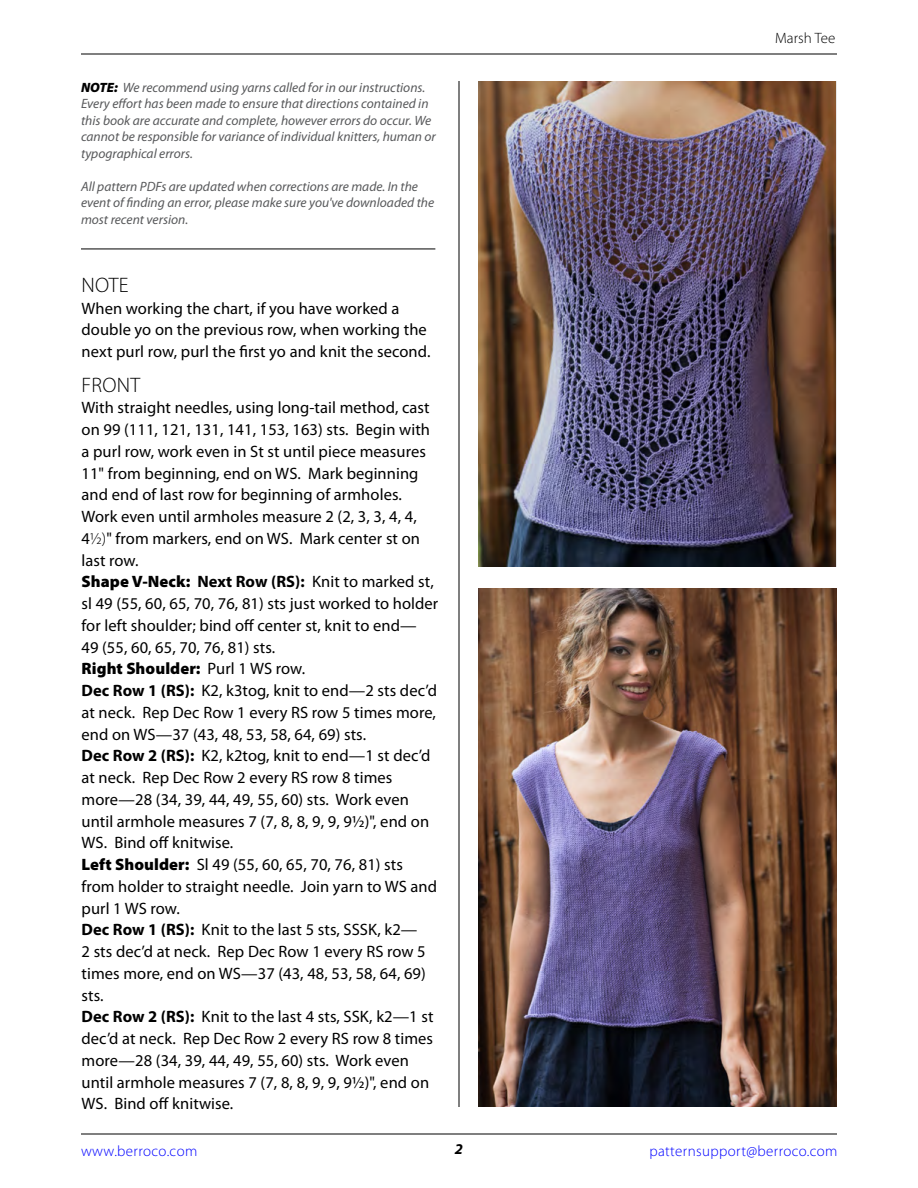
<style>
.page{position:relative;width:918px;height:1188px;background:#fff}
.page>*{position:absolute;margin:0;border:0;box-sizing:border-box;transform-origin:0 0}
.t1{font:300 21px "Myriad Pro";letter-spacing:.01em;color:#000}
.t2{font:16.5px/21.8px "Myriad Pro";letter-spacing:.005em;color:#000}
.t3{font:300 15px "Myriad Pro";letter-spacing:.025em;color:#00f}
.t4{font:300 15px "Myriad Pro";letter-spacing:.005em;color:#000}
.t5{font:italic 700 15px "Myriad Pro";color:#000}
.t6{font:italic 13.5px/16.5px "Myriad Pro";color:#58595b}
.s1{font-weight:900;color:#000}
.s2{font-weight:300}
.s3{font-weight:900}
.s4{font-weight:700}
</style>
<div class="page">
<hr style="left:81px;top:1134px;width:756px;height:1px;background:#000">
<hr style="left:81px;top:54px;width:756px;height:1px;background:#000">
<hr style="left:459px;top:81px;width:1px;height:1026px;background:#000">
<hr style="left:81px;top:249px;width:354px;height:1px;background:#000">
<img style="left:479px;top:82px;width:357px;height:485px">
<img style="left:479px;top:589px;width:358px;height:518px">
<p class="t6" style="left:81px;top:79px;width:356px"><span class="s1">NOTE:</span> We recommend using yarns called for in our instructions.<br>Every effort has been made to ensure that directions contained in this book are accurate and complete, however errors do occur. We cannot be responsible for variance of individual knitters, human or typographical errors.</p>
<p class="t6" style="left:81px;top:178px;width:355px">All pattern PDFs are updated when corrections are made. In the event of finding an error, please make sure you've downloaded the most recent version.</p>
<p class="t1" style="left:82px;top:272px;width:49px">NOTE</p>
<p class="t2" style="left:82px;top:297px;width:350px">When working the chart, if you have worked a double yo on the previous row, when working the next purl row, purl the first yo and knit the second.</p>
<p class="t1" style="left:82px;top:372px;width:60px">FRONT</p>
<p class="t2" style="left:82px;top:397px;width:358px">With straight needles, using long-tail method, cast on 99 (111, 121, 131, 141, 153, 163) sts. Begin with a purl row, work even in St st until piece measures 11" from beginning, end on WS. Mark beginning and end of last row for beginning of armholes.<br>Work even until armholes measure 2 (2, 3, 3, 4, 4, 4<span class="s2">½)</span>" from markers, end on WS. Mark center st on last row.<br><span class="s3">Shape V-Neck:</span> <span class="s4">Next Row (RS):</span> Knit to marked st, sl 49 (55, 60, 65, 70, 76, 81) sts just worked to holder for left shoulder; bind off center st, knit to end—<br>49 (55, 60, 65, 70, 76, 81) sts.<br><span class="s3">Right Shoulder:</span> Purl 1 WS row.<br><span class="s4">Dec Row 1 (RS):</span> K2, k3tog, knit to end—2 sts dec’d at neck. Rep Dec Row 1 every RS row 5 times more, end on WS—37 (43, 48, 53, 58, 64, 69) sts.<br><span class="s4">Dec Row 2 (RS):</span> K2, k2tog, knit to end—1 st dec’d at neck. Rep Dec Row 2 every RS row 8 times more—28 (34, 39, 44, 49, 55, 60) sts. Work even until armhole measures 7 (7, 8, 8, 9, 9, 9½)", end on WS. Bind off knitwise.<br><span class="s3">Left Shoulder:</span> Sl 49 (55, 60, 65, 70, 76, 81) sts from holder to straight needle. Join yarn to WS and purl 1 WS row.<br><span class="s4">Dec Row 1 (RS):</span> Knit to the last 5 sts, SSSK, k2—<br>2 sts dec’d at neck. Rep Dec Row 1 every RS row 5 times more, end on WS—37 (43, 48, 53, 58, 64, 69) sts.<br><span class="s4">Dec Row 2 (RS):</span> Knit to the last 4 sts, SSK, k2—1 st dec’d at neck. Rep Dec Row 2 every RS row 8 times more—28 (34, 39, 44, 49, 55, 60) sts. Work even until armhole measures 7 (7, 8, 8, 9, 9, 9½)", end on WS. Bind off knitwise.</p>
<p class="t4" style="left:775px;top:29px;width:62px">Marsh Tee</p>
<p class="t3" style="left:81px;top:1142px;width:118px">www.berroco.com</p>
<p class="t5" style="left:455px;top:1139px;width:10px">2</p>
<p class="t3" style="left:649px;top:1142px;width:190px">patternsupport@berroco.com</p>
</div>
